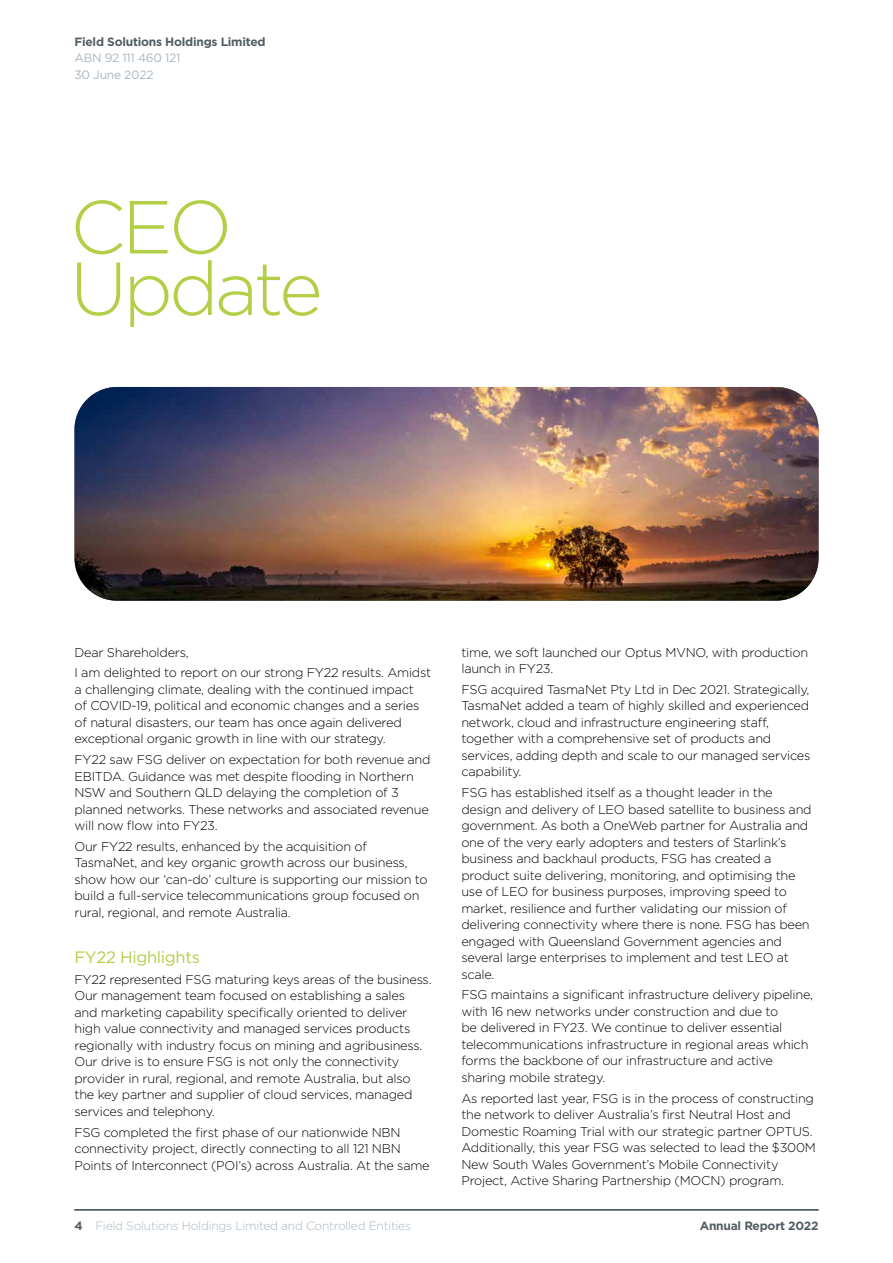
<style>
.page{position:relative;width:893px;height:1263px;background:#fff}
.page>*{position:absolute;margin:0;border:0;box-sizing:border-box;transform-origin:0 0}
.t1{font:300 75px/61.5px "Gotham";letter-spacing:-.05em;color:#b2cf46}
.t2{font:16.5px "Gotham";letter-spacing:-.02em;color:#b2cf46}
.t3{font:300 12.75px/16.5px "Gotham";letter-spacing:-.02em;color:#000}
.t4{font:300 12px "Gotham";letter-spacing:-.02em;color:#a8b6bf}
.t5{font:700 12px "Gotham";letter-spacing:-.02em;color:#525e65}
.t6{font:12px/16.5px "Gotham";letter-spacing:-.02em;color:#a8b6bf}
.s1{font-weight:700;color:#525e65}
</style>
<div class="page">
<img style="left:74px;top:387px;width:745px;height:214px">
<hr style="left:74px;top:1209px;width:745px;height:1px;background:#525e65">
<hr style="left:74px;top:1210px;width:745px;height:1px;background:#525e65">
<p class="t5" style="left:74px;top:34px;width:193px">Field Solutions Holdings Limited</p>
<p class="t6" style="left:74px;top:49px;width:107px">ABN 92 111 460 121<br>30 June 2022</p>
<h1 class="t1" style="left:70px;top:194px;width:254px">CEO<br>Update</h1>
<p class="t3" style="left:74px;top:641px;width:358px;line-height:20.7px">Dear Shareholders,<br>I am delighted to report on our strong FY22 results. Amidst</p>
<p class="t3" style="left:74px;top:681px;width:346px">a challenging climate, dealing with the continued impact of COVID-19, political and economic changes and a series of natural disasters, our team has once again delivered exceptional organic growth in line with our strategy.</p>
<p class="t3" style="left:74px;top:751px;width:357px">FY22 saw FSG deliver on expectation for both revenue and EBITDA. Guidance was met despite flooding in Northern NSW and Southern QLD delaying the completion of 3 planned networks. These networks and associated revenue will now flow into FY23.</p>
<p class="t3" style="left:74px;top:838px;width:355px">Our FY22 results, enhanced by the acquisition of TasmaNet, and key organic growth across our business, show how our ‘can-do’ culture is supporting our mission to build a full-service telecommunications group focused on rural, regional, and remote Australia.</p>
<p class="t2" style="left:74px;top:947px;width:127px">FY22 Highlights</p>
<p class="t3" style="left:74px;top:971px;width:359px">FY22 represented FSG maturing keys areas of the business.<br>Our management team focused on establishing a sales<br>and marketing capability specifically oriented to deliver high value connectivity and managed services products regionally with industry focus on mining and agribusiness.<br>Our drive is to ensure FSG is not only the connectivity provider in rural, regional, and remote Australia, but also the key partner and supplier of cloud services, managed services and telephony.</p>
<p class="t3" style="left:74px;top:1123px;width:357px">FSG completed the first phase of our nationwide NBN connectivity project, directly connecting to all 121 NBN<br>Points of Interconnect (POI’s) across Australia. At the same</p>
<p class="t3" style="left:461px;top:643px;width:348px">time, we soft launched our Optus MVNO, with production launch in FY23.</p>
<p class="t3" style="left:461px;top:681px;width:351px">FSG acquired TasmaNet Pty Ltd in Dec 2021. Strategically, TasmaNet added a team of highly skilled and experienced network, cloud and infrastructure engineering staff, together with a comprehensive set of products and services, adding depth and scale to our managed services capability.</p>
<p class="t3" style="left:461px;top:784px;width:352px">FSG has established itself as a thought leader in the design and delivery of LEO based satellite to business and government. As both a OneWeb partner for Australia and one of the very early adopters and testers of Starlink’s business and backhaul products, FSG has created a product suite delivering, monitoring, and optimising the use of LEO for business purposes, improving speed to market, resilience and further validating our mission of delivering connectivity where there is none. FSG has been engaged with Queensland Government agencies and several large enterprises to implement and test LEO at scale.</p>
<p class="t3" style="left:461px;top:986px;width:353px">FSG maintains a significant infrastructure delivery pipeline, with 16 new networks under construction and due to<br>be delivered in FY23. We continue to deliver essential telecommunications infrastructure in regional areas which forms the backbone of our infrastructure and active sharing mobile strategy.</p>
<p class="t3" style="left:461px;top:1089px;width:356px">As reported last year, FSG is in the process of constructing the network to deliver Australia’s first Neutral Host and Domestic Roaming Trial with our strategic partner OPTUS.<br>Additionally, this year FSG was selected to lead the $300M New South Wales Government’s Mobile Connectivity Project, Active Sharing Partnership (MOCN) program.</p>
<p class="t4" style="left:74px;top:1218px;width:338px"><span class="s1">4</span> Field Solutions Holdings Limited and Controlled Entities</p>
<p class="t5" style="left:700px;top:1217px;width:120px">Annual Report 2022</p>
</div>
